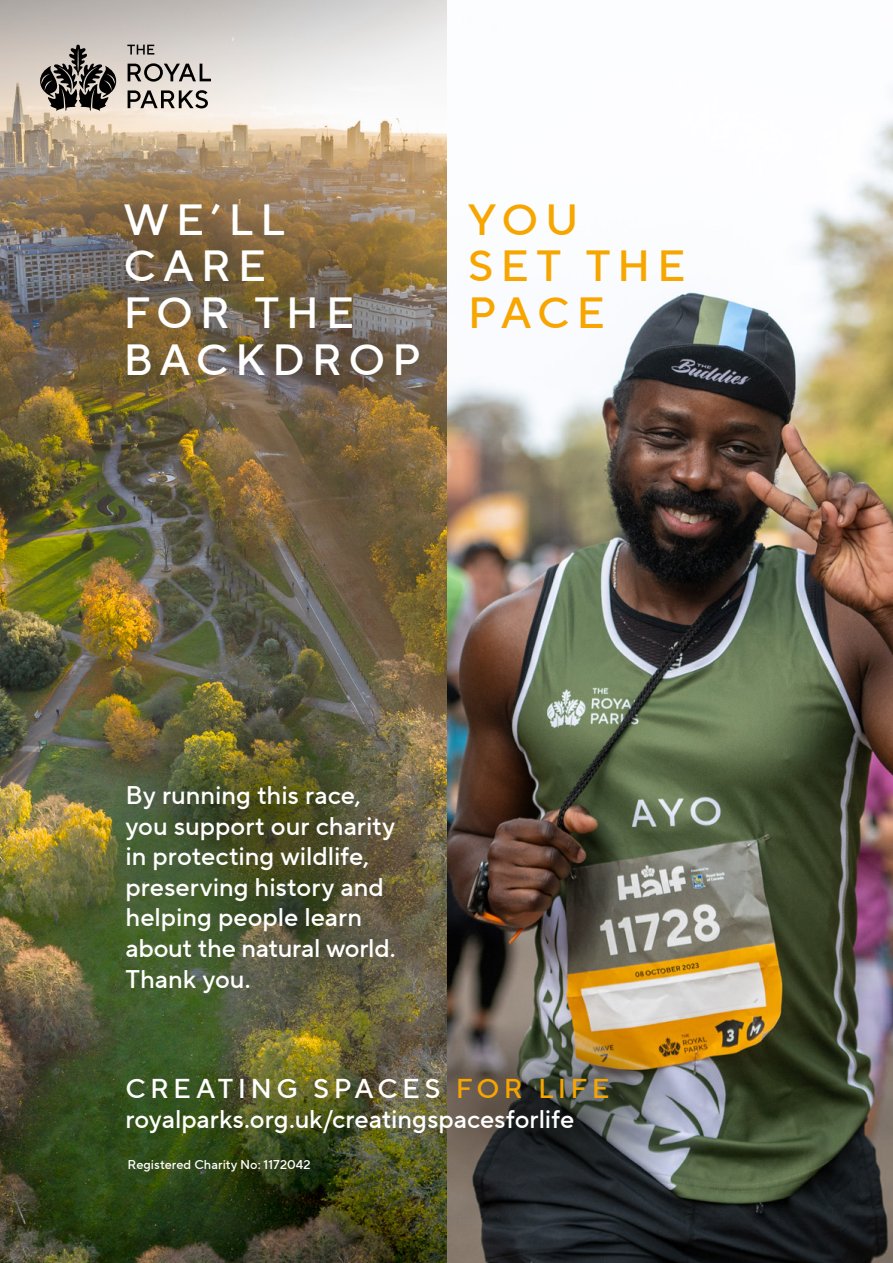
<style>
.page{position:relative;width:893px;height:1263px;background:#fff}
.page>*{position:absolute;margin:0;border:0;box-sizing:border-box;transform-origin:0 0}
.t1{font:500 43.5px/46.8px "TT Norms Pro";letter-spacing:.155em;color:#fff}
.t2{font:500 43.5px/46.8px "TT Norms Pro";letter-spacing:.155em;color:#f7a600}
.t3{font:500 27.15px "TT Norms Pro";letter-spacing:.16em;color:#fff}
.t4{font:500 25.5px/30.6px "TT Norms Pro";color:#fff}
.t5{font:500 12.75px "TT Norms Pro";letter-spacing:.005em;color:#fff}
.s1{color:#f7a600}
</style>
<div class="page">
<img style="left:0;top:0;width:893px;height:1263px">
<svg style="left:182px;top:778px;width:247px;height:252px;background:#57583a"></svg>
<svg style="left:179px;top:714px;width:169px;height:171px;background:#505225"></svg>
<img style="left:398px;top:1023px;width:177px;height:177px;border-radius:50%">
<svg style="left:479px;top:1014px;width:203px;height:202px;background:#575448"></svg>
<img style="left:40px;top:140px;width:257px;height:261px;border-radius:50%">
<svg style="left:209px;top:172px;width:238px;height:241px;background:#7f6a4d"></svg>
<svg style="left:40px;top:45px;width:76px;height:66px;background:#7b756f"></svg>
<svg style="left:128px;top:63px;width:83px;height:19px;background:#97928e"></svg>
<svg style="left:128px;top:90px;width:80px;height:18px"></svg>
<svg style="left:127px;top:45px;width:27px;height:10px"></svg>
<p class="t1" style="left:123px;top:196px;width:299px">WE’LL<br>CARE<br>FOR THE<br>BACKDROP</p>
<p class="t2" style="left:468px;top:196px;width:220px">YOU<br>SET THE<br>PACE</p>
<p class="t4" style="left:126px;top:780px;width:272px">By running this race, you support our charity in protecting wildlife, preserving history and helping people learn about the natural world.<br>Thank you.</p>
<p class="t3" style="left:125px;top:1069px;width:486px">CREATING SPACES <span class="s1">FOR LIFE</span></p>
<p class="t4" style="left:125px;top:1104px;width:450px">royalparks.org.uk/creatingspacesforlife</p>
<p class="t5" style="left:128px;top:1156px;width:185px">Registered Charity No: 1172042</p>
</div>
